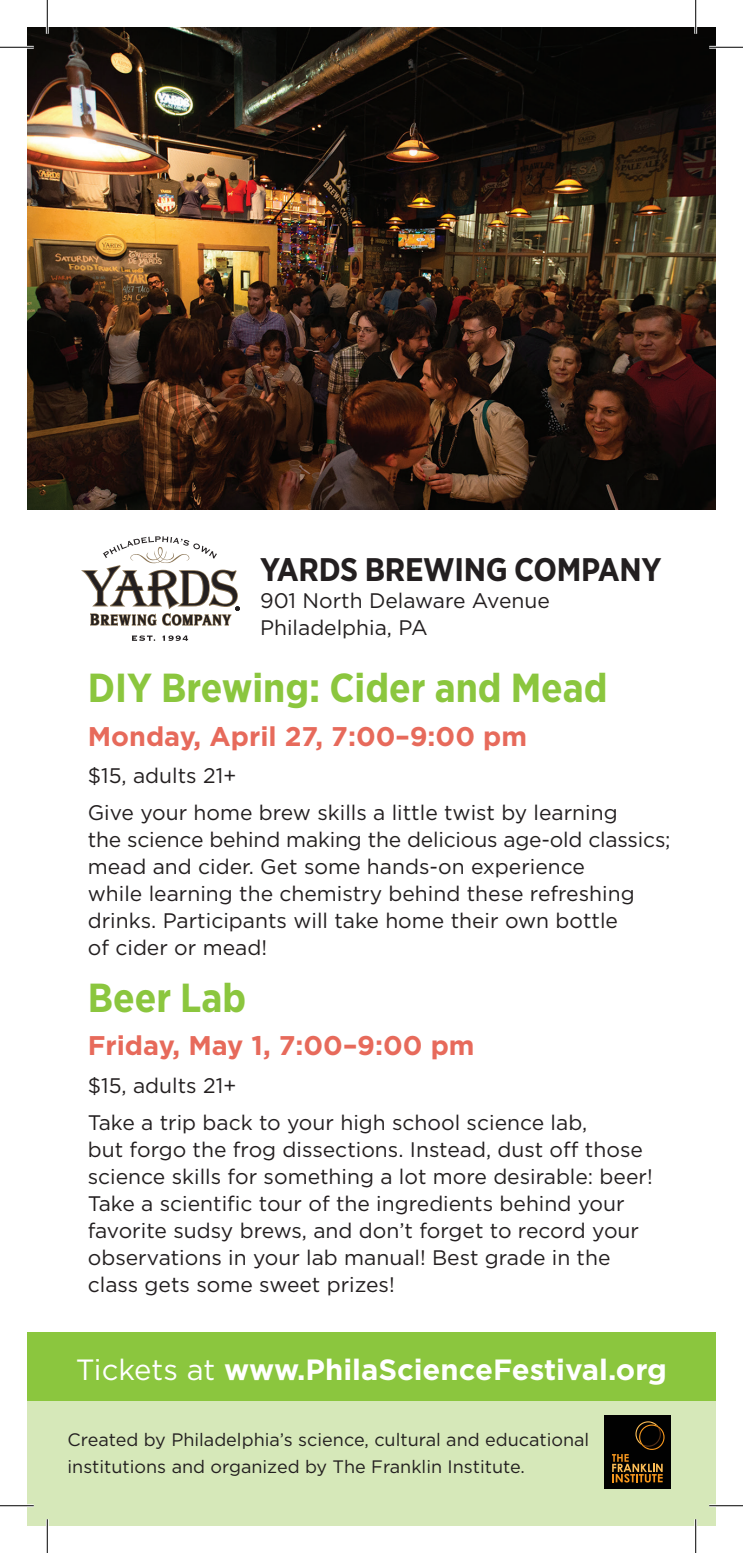
<style>
.page{position:relative;width:743px;height:1553px;background:#fff}
.page>*{position:absolute;margin:0;border:0;box-sizing:border-box;transform-origin:0 0}
.t1{font:700 40.5px "Gotham Narrow";color:#8bc63e}
.t2{font:700 32.62px "Gotham Narrow";letter-spacing:-.01em;color:#231f20}
.t3{font:700 29.25px "Gotham";color:#fff}
.t4{font:700 27px "Gotham";color:#e76a5b}
.t5{font:21.15px/27px "Gotham";color:#231f20}
.t6{font:18px "Gotham";color:#231f20}
.s1{font-weight:400}
</style>
<div class="page">
<div style="left:27px;top:1392px;width:689px;height:134px;background:#d6e8b9"></div>
<div style="left:604px;top:1414px;width:66px;height:74px;background:#010101"></div>
<svg style="left:612px;top:1421px;width:52px;height:61px"></svg>
<div style="left:27px;top:1332px;width:689px;height:69px;background:#8bc63e"></div>
<img style="left:27px;top:27px;width:689px;height:482px">
<svg style="left:132px;top:635px;width:23px;height:6px"></svg>
<svg style="left:163px;top:635px;width:25px;height:6px"></svg>
<svg style="left:81px;top:536px;width:158px;height:90px"></svg>
<hr style="left:0;top:46px;width:34px;height:3px;background:#fff">
<hr style="left:709px;top:46px;width:33px;height:3px;background:#fff">
<hr style="left:0;top:1504px;width:34px;height:3px;background:#fff">
<hr style="left:709px;top:1504px;width:33px;height:3px;background:#fff">
<hr style="left:46px;top:0;width:3px;height:34px;background:#fff">
<hr style="left:46px;top:1519px;width:3px;height:33px;background:#fff">
<hr style="left:694px;top:0;width:3px;height:34px;background:#fff">
<hr style="left:694px;top:1519px;width:3px;height:33px;background:#fff">
<hr style="left:0;top:47px;width:34px;height:1px;background:#000">
<hr style="left:709px;top:47px;width:33px;height:1px;background:#000">
<hr style="left:0;top:1505px;width:34px;height:1px;background:#000">
<hr style="left:709px;top:1505px;width:33px;height:1px;background:#000">
<hr style="left:47px;top:0;width:1px;height:34px;background:#000">
<hr style="left:47px;top:1519px;width:1px;height:33px;background:#000">
<hr style="left:695px;top:0;width:1px;height:34px;background:#000">
<hr style="left:695px;top:1519px;width:1px;height:33px;background:#000">
<p class="t2" style="left:260px;top:548px;width:403px">YARDS BREWING COMPANY</p>
<p class="t5" style="left:260px;top:586px;width:291px">901 North Delaware Avenue</p>
<p class="t5" style="left:260px;top:613px;width:169px">Philadelphia, PA</p>
<p class="t1" style="left:88px;top:662px;width:521px">DIY Brewing: Cider and Mead</p>
<p class="t4" style="left:88px;top:721px;width:440px">Monday, April 27, 7:00–9:00 pm</p>
<p class="t5" style="left:88px;top:762px;width:150px">$15, adults 21+</p>
<p class="t5" style="left:88px;top:799px;width:584px">Give your home brew skills a little twist by learning<br>the science behind making the delicious age-old classics; mead and cider. Get some hands-on experience<br>while learning the chemistry behind these refreshing drinks. Participants will take home their own bottle<br>of cider or mead!</p>
<p class="t1" style="left:88px;top:971px;width:160px">Beer Lab</p>
<p class="t4" style="left:88px;top:1030px;width:388px">Friday, May 1, 7:00–9:00 pm</p>
<p class="t5" style="left:88px;top:1071px;width:150px">$15, adults 21+</p>
<p class="t5" style="left:88px;top:1108px;width:566px">Take a trip back to your high school science lab,<br>but forgo the frog dissections. Instead, dust off those science skills for something a lot more desirable: beer!<br>Take a scientific tour of the ingredients behind your favorite sudsy brews, and don’t forget to record your observations in your lab manual! Best grade in the class gets some sweet prizes!</p>
<p class="t3" style="left:76px;top:1352px;width:592px"><span class="s1">Tickets at</span> www.PhilaScienceFestival.org</p>
<p class="t6" style="left:68px;top:1429px;width:523px">Created by Philadelphia’s science, cultural and educational</p>
<p class="t6" style="left:68px;top:1456px;width:459px">institutions and organized by The Franklin Institute.</p>
</div>
